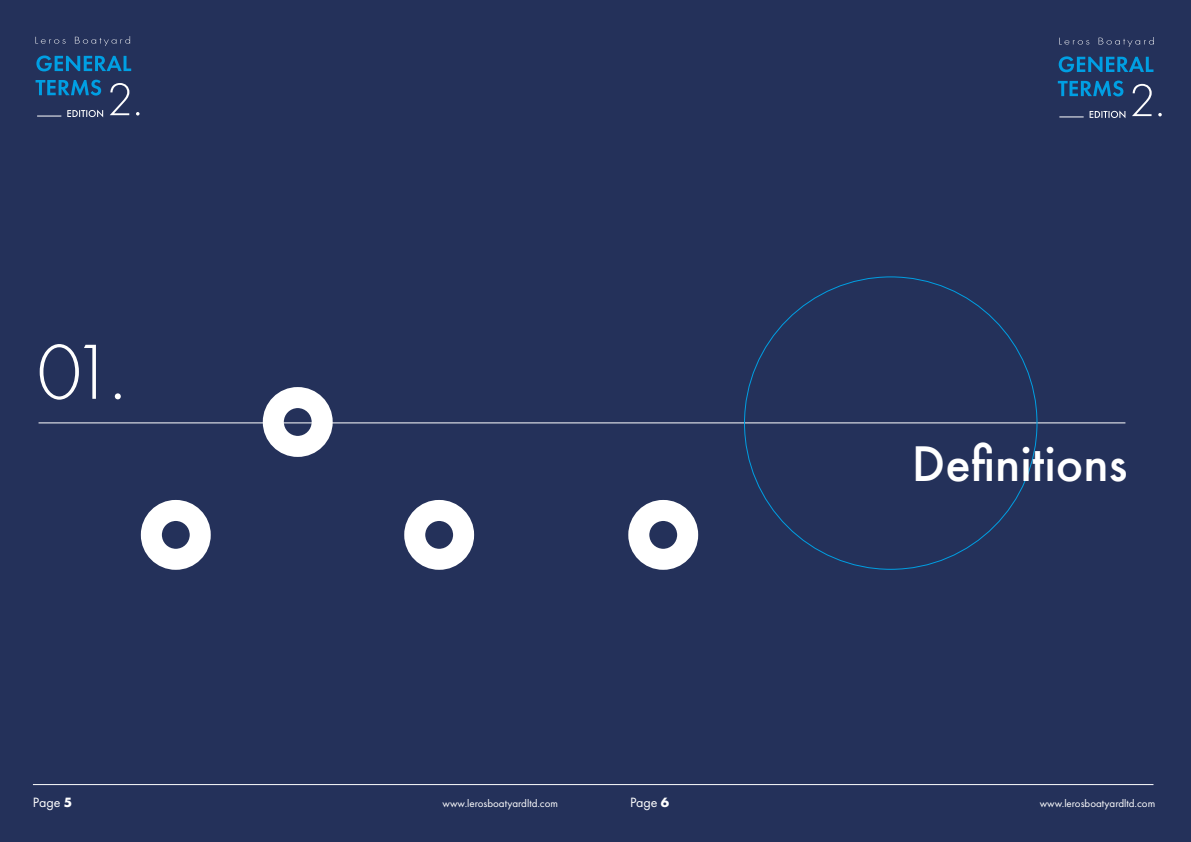
<style>
.page{position:relative;width:1191px;height:842px;background:#24315a}
.page>*{position:absolute;margin:0;border:0;box-sizing:border-box;transform-origin:0 0}
.t1{font:300 81px "Futura PT";color:#fff}
.t2{font:500 46px "Futura";color:#fff}
.t3{font:14px "Futura PT";color:#fff}
.t4{font:11px "Futura PT";color:#fff}
.s1{font-weight:700}
</style>
<div class="page">
<svg style="left:36px;top:39px;width:30px;height:5px"></svg>
<svg style="left:75px;top:36px;width:55px;height:10px"></svg>
<svg style="left:1059px;top:38px;width:30px;height:7px"></svg>
<svg style="left:1098px;top:37px;width:55px;height:10px"></svg>
<svg style="left:36px;top:80px;width:65px;height:16px"></svg>
<svg style="left:36px;top:55px;width:95px;height:16px"></svg>
<svg style="left:1057px;top:81px;width:66px;height:15px"></svg>
<svg style="left:1058px;top:56px;width:95px;height:16px"></svg>
<svg style="left:67px;top:110px;width:36px;height:7px"></svg>
<svg style="left:1089px;top:111px;width:36px;height:7px"></svg>
<svg style="left:110px;top:83px;width:29px;height:33px"></svg>
<svg style="left:1132px;top:84px;width:29px;height:32px"></svg>
<svg style="left:37px;top:116px;width:24px;height:1px"></svg>
<svg style="left:1059px;top:116px;width:24px;height:1px"></svg>
<hr style="left:33px;top:784px;width:1120px;height:1px;background:#fff">
<hr style="left:39px;top:422px;width:1086px;height:1px;background:#fff">
<div style="left:263px;top:387px;width:70px;height:70px;border:21px solid #fff;border-radius:50%"></div>
<div style="left:141px;top:500px;width:70px;height:70px;border:21px solid #fff;border-radius:50%"></div>
<div style="left:404px;top:500px;width:70px;height:70px;border:21px solid #fff;border-radius:50%"></div>
<div style="left:628px;top:500px;width:70px;height:70px;border:21px solid #fff;border-radius:50%"></div>
<h1 class="t1" style="left:37px;top:326px;width:90px">01.</h1>
<h2 class="t2" style="left:912px;top:432px;width:217px">Definitions</h2>
<p class="t3" style="left:33px;top:794px;width:41px">Page <span class="s1">5</span></p>
<p class="t4" style="left:442px;top:797px;width:117px">www.lerosboatyardltd.com</p>
<p class="t3" style="left:630px;top:794px;width:41px">Page <span class="s1">6</span></p>
<p class="t4" style="left:1039px;top:797px;width:117px">www.lerosboatyardltd.com</p>
</div>
